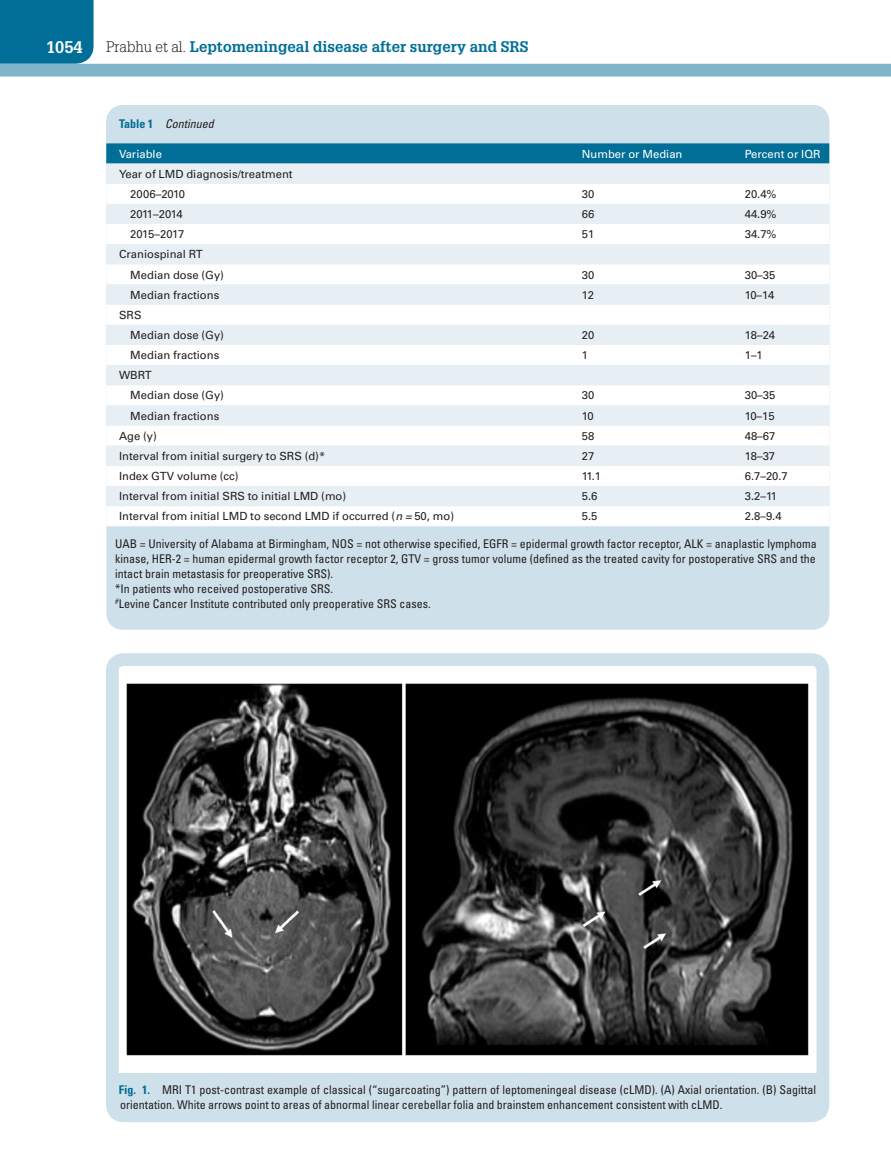
<style>
.page{position:relative;width:891px;height:1175px;background:#fff}
.page>*{position:absolute;margin:0;border:0;box-sizing:border-box;transform-origin:0 0}
.t1{font:700 16.5px "Glypha LT Std";color:#fff}
.t2{font:700 15px "Glypha LT Std";color:#006e96}
.t3{font:condensed 12px/15px "Univers LT Std";color:#231f20}
.t4{font:italic condensed 12px "Univers LT Std";color:#231f20}
.t5{font:11.25px/20.1px "Univers LT Std";color:#231f20}
.t6{font:11.25px "Univers LT Std";color:#fff}
.t7{font:11.25px "Univers LT Std";letter-spacing:-.045em;color:#231f20}
.s1{font-weight:300;color:#231f20}
.s2{font-weight:700;font-style:normal;color:#006e96}
.s3{font-style:italic}
.s4{font-weight:700;color:#006e96}
</style>
<div class="page">
<div style="left:0;top:0;width:94px;height:64px;background:#006e96"></div>
<div style="left:0;top:64px;width:891px;height:12px;background:#7fb4ca"></div>
<div style="left:106px;top:105px;width:723px;height:524px;background:#cee0ea;border-radius:16px"></div>
<div style="left:110px;top:1073px;width:716px;height:43px;background:#cee0ea"></div>
<img style="left:126px;top:683px;width:683px;height:373px">
<div style="left:106px;top:653px;width:723px;height:469px;border:13px solid #cee0ea;border-radius:12px"></div>
<svg style="left:106px;top:105px;width:723px;height:58px"></svg>
<div style="left:106px;top:163px;width:723px;height:21px;background:#e8eff4"></div>
<svg style="left:106px;top:184px;width:723px;height:342px;fill:#fff"></svg>
<h1 class="t1" style="left:46px;top:37px;width:38px">1054</h1>
<p class="t2" style="left:106px;top:37px;width:424px"><span class="s1">Prabhu et al.</span> Leptomeningeal disease after surgery and SRS</p>
<p class="t4" style="left:119px;top:116px;width:96px"><span class="s2">Table 1</span> Continued</p>
<p class="t6" style="left:119px;top:147px;width:44px">Variable</p>
<p class="t6" style="left:582px;top:147px;width:102px">Number or Median</p>
<p class="t6" style="left:745px;top:147px;width:77px">Percent or IQR</p>
<p class="t5" style="left:130px;top:164px;width:164px;text-indent:-11px">Year of LMD diagnosis/treatment<br>2006–2010</p>
<p class="t5" style="left:582px;top:184px;width:14px">30</p>
<p class="t5" style="left:745px;top:184px;width:33px">20.4%</p>
<p class="t7" style="left:130px;top:207px;width:54px">2011–2014</p>
<p class="t5" style="left:582px;top:204px;width:14px">66</p>
<p class="t5" style="left:745px;top:204px;width:33px">44.9%</p>
<p class="t5" style="left:130px;top:224px;width:56px">2015–2017</p>
<p class="t5" style="left:582px;top:224px;width:14px">51</p>
<p class="t5" style="left:745px;top:224px;width:33px">34.7%</p>
<p class="t5" style="left:130px;top:244px;width:95px;text-indent:-11px">Craniospinal RT<br>Median dose (Gy)</p>
<p class="t5" style="left:582px;top:264px;width:14px">30</p>
<p class="t5" style="left:745px;top:264px;width:32px">30–35</p>
<p class="t5" style="left:130px;top:285px;width:91px">Median fractions</p>
<p class="t5" style="left:582px;top:285px;width:14px">12</p>
<p class="t5" style="left:745px;top:285px;width:31px">10–14</p>
<p class="t5" style="left:130px;top:305px;width:95px;text-indent:-11px">SRS<br>Median dose (Gy)</p>
<p class="t5" style="left:582px;top:325px;width:14px">20</p>
<p class="t5" style="left:745px;top:325px;width:32px">18–24</p>
<p class="t5" style="left:130px;top:345px;width:91px">Median fractions</p>
<p class="t5" style="left:582px;top:345px;width:8px">1</p>
<p class="t5" style="left:745px;top:345px;width:20px">1–1</p>
<p class="t5" style="left:130px;top:365px;width:95px;text-indent:-11px">WBRT<br>Median dose (Gy)</p>
<p class="t5" style="left:582px;top:385px;width:14px">30</p>
<p class="t5" style="left:745px;top:385px;width:32px">30–35</p>
<p class="t5" style="left:130px;top:405px;width:91px">Median fractions</p>
<p class="t5" style="left:582px;top:405px;width:13px">10</p>
<p class="t5" style="left:745px;top:405px;width:31px">10–15</p>
<p class="t5" style="left:119px;top:426px;width:39px">Age (y)</p>
<p class="t5" style="left:582px;top:426px;width:14px">58</p>
<p class="t5" style="left:745px;top:426px;width:32px">48–67</p>
<p class="t5" style="left:119px;top:446px;width:208px">Interval from initial surgery to SRS (d)*</p>
<p class="t5" style="left:582px;top:446px;width:14px">27</p>
<p class="t5" style="left:745px;top:446px;width:32px">18–37</p>
<p class="t5" style="left:119px;top:466px;width:121px">Index GTV volume (cc)</p>
<p class="t5" style="left:582px;top:466px;width:21px">11.1</p>
<p class="t5" style="left:745px;top:466px;width:45px">6.7–20.7</p>
<p class="t5" style="left:119px;top:486px;width:229px">Interval from initial SRS to initial LMD (mo)</p>
<p class="t5" style="left:582px;top:486px;width:17px">5.6</p>
<p class="t5" style="left:745px;top:486px;width:34px">3.2–11</p>
<p class="t5" style="left:119px;top:506px;width:337px">Interval from initial LMD to second LMD if occurred (<span class="s3">n =</span> 50, mo)</p>
<p class="t5" style="left:582px;top:506px;width:17px">5.5</p>
<p class="t5" style="left:745px;top:506px;width:38px">2.8–9.4</p>
<p class="t3" style="left:115px;top:536px;width:703px">UAB = University of Alabama at Birmingham, NOS = not otherwise specified, EGFR = epidermal growth factor receptor, ALK = anaplastic lymphoma kinase, HER-2 = human epidermal growth factor receptor 2, GTV = gross tumor volume (defined as the treated cavity for postoperative SRS and the intact brain metastasis for preoperative SRS).<br>*In patients who received postoperative SRS.<br><sup>#</sup>Levine Cancer Institute contributed only preoperative SRS cases.</p>
<p class="t3" style="left:119px;top:1082px;width:699px"><span class="s4">Fig. 1.</span> MRI T1 post-contrast example of classical (“sugarcoating”) pattern of leptomeningeal disease (cLMD). (A) Axial orientation. (B) Sagittal orientation. White arrows point to areas of abnormal linear cerebellar folia and brainstem enhancement consistent with cLMD.</p>
</div>
